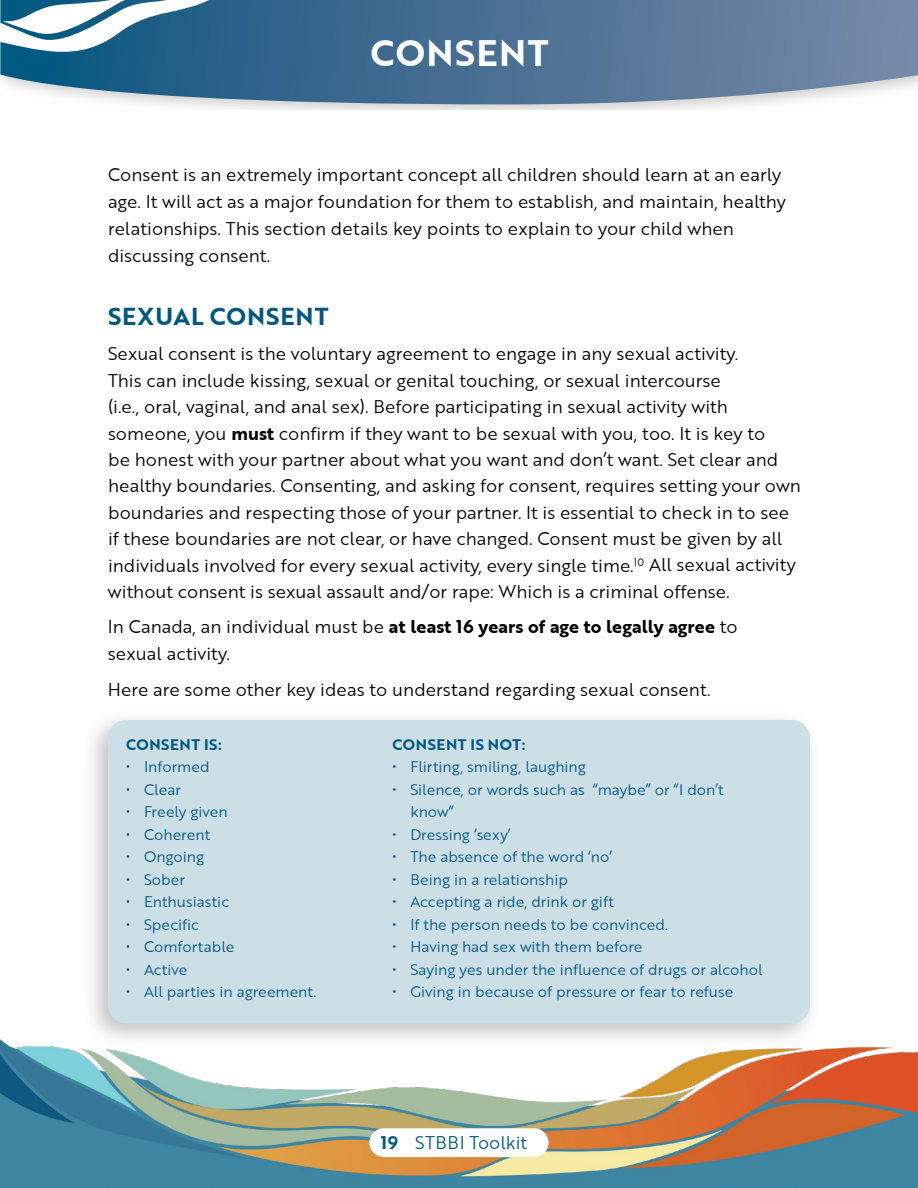
<style>
.page{position:relative;width:918px;height:1188px;background:#fff}
.page>*{position:absolute;margin:0;border:0;box-sizing:border-box;transform-origin:0 0}
.t1{font:36px "Brother 1816 Bold";letter-spacing:.04em;color:#fff}
.t2{font:24px "Brother 1816 Bold";letter-spacing:.04em;color:#00587f}
.t3{font:18px/26.4px "Brother 1816 Book";color:#000}
.t4{font:18px "Brother 1816 Bold";color:#000}
.t5{font:18px "Brother 1816 Book";color:#00587f}
.t6{font:15px/22.5px "Brother 1816 Book";color:#00587f}
.t7{font:15px "Brother 1816 Bold";letter-spacing:.04em;color:#00587f}
.s1{font-family:"Brother 1816 Bold"}
.s2{font-family:"Brother 1816 Book"}
</style>
<div class="page">
<img style="left:1px;top:1040px;width:917px;height:148px">
<div style="left:369px;top:1128px;width:180px;height:29px;background:#fff;border-radius:14px"></div>
<svg style="left:0;top:0;width:918px;height:104px;background:#5e7f9e"></svg>
<svg style="left:0;top:0;width:293px;height:70px"></svg>
<div style="left:81px;top:708px;width:742px;height:343px;background:#000;opacity:.25"></div>
<div style="left:108px;top:720px;width:702px;height:303px;background:#ccdee6;border-radius:18px"></div>
<h1 class="t1" style="left:371px;top:31px;width:180px">CONSENT</h1>
<p class="t3" style="left:108px;top:161px;width:680px;line-height:27px">Consent is an extremely important concept all children should learn at an early age. It will act as a major foundation for them to establish, and maintain, healthy relationships. This section details key points to explain to your child when discussing consent.</p>
<h2 class="t2" style="left:108px;top:301px;width:222px">SEXUAL CONSENT</h2>
<p class="t3" style="left:108px;top:340px;width:694px">Sexual consent is the voluntary agreement to engage in any sexual activity.<br>This can include kissing, sexual or genital touching, or sexual intercourse<br>(i.e., oral, vaginal, and anal sex). Before participating in sexual activity with someone, you <span class="s1">must</span> confirm if they want to be sexual with you, too. It is key to<br>be honest with your partner about what you want and don’t want. Set clear and healthy boundaries. Consenting, and asking for consent, requires setting your own boundaries and respecting those of your partner. It is essential to check in to see if these boundaries are not clear, or have changed. Consent must be given by all individuals involved for every sexual activity, every single time.<sup>10</sup> All sexual activity without consent is sexual assault and/or rape: Which is a criminal offense.</p>
<p class="t4" style="left:108px;top:616px;width:631px"><span class="s2">In Canada, an individual must be</span> at least 16 years of age to legally agree <span class="s2">to</span></p>
<p class="t3" style="left:108px;top:635px;width:604px;line-height:36px">sexual activity.<br>Here are some other key ideas to understand regarding sexual consent.</p>
<p class="t7" style="left:126px;top:735px;width:97px">CONSENT IS:</p>
<p class="t6" style="left:126px;top:756px;width:85px">• Informed</p>
<p class="t6" style="left:126px;top:778px;width:57px">• Clear</p>
<p class="t6" style="left:126px;top:801px;width:103px">• Freely given</p>
<p class="t6" style="left:126px;top:823px;width:86px">• Coherent</p>
<p class="t6" style="left:126px;top:846px;width:80px">• Ongoing</p>
<p class="t6" style="left:126px;top:868px;width:61px">• Sober</p>
<p class="t6" style="left:126px;top:891px;width:105px">• Enthusiastic</p>
<p class="t6" style="left:126px;top:913px;width:75px">• Specific</p>
<p class="t6" style="left:126px;top:936px;width:110px">• Comfortable</p>
<p class="t6" style="left:126px;top:958px;width:63px">• Active</p>
<p class="t6" style="left:126px;top:981px;width:192px">• All parties in agreement.</p>
<p class="t7" style="left:392px;top:735px;width:135px">CONSENT IS NOT:</p>
<p class="t6" style="left:392px;top:756px;width:195px">• Flirting, smiling, laughing</p>
<p class="t6" style="left:410px;top:778px;width:315px;text-indent:-18px">• Silence, or words such as “maybe” or “I don’t know”</p>
<p class="t6" style="left:392px;top:823px;width:120px">• Dressing ‘sexy’</p>
<p class="t6" style="left:392px;top:846px;width:221px">• The absence of the word ‘no’</p>
<p class="t6" style="left:392px;top:868px;width:177px">• Being in a relationship</p>
<p class="t6" style="left:392px;top:891px;width:223px">• Accepting a ride, drink or gift</p>
<p class="t6" style="left:392px;top:913px;width:277px">• If the person needs to be convinced.</p>
<p class="t6" style="left:392px;top:936px;width:252px">• Having had sex with them before</p>
<p class="t6" style="left:392px;top:958px;width:372px">• Saying yes under the influence of drugs or alcohol</p>
<p class="t6" style="left:392px;top:981px;width:342px">• Giving in because of pressure or fear to refuse</p>
<p class="t5" style="left:381px;top:1131px;width:148px"><span class="s1">19</span> STBBI Toolkit</p>
</div>
